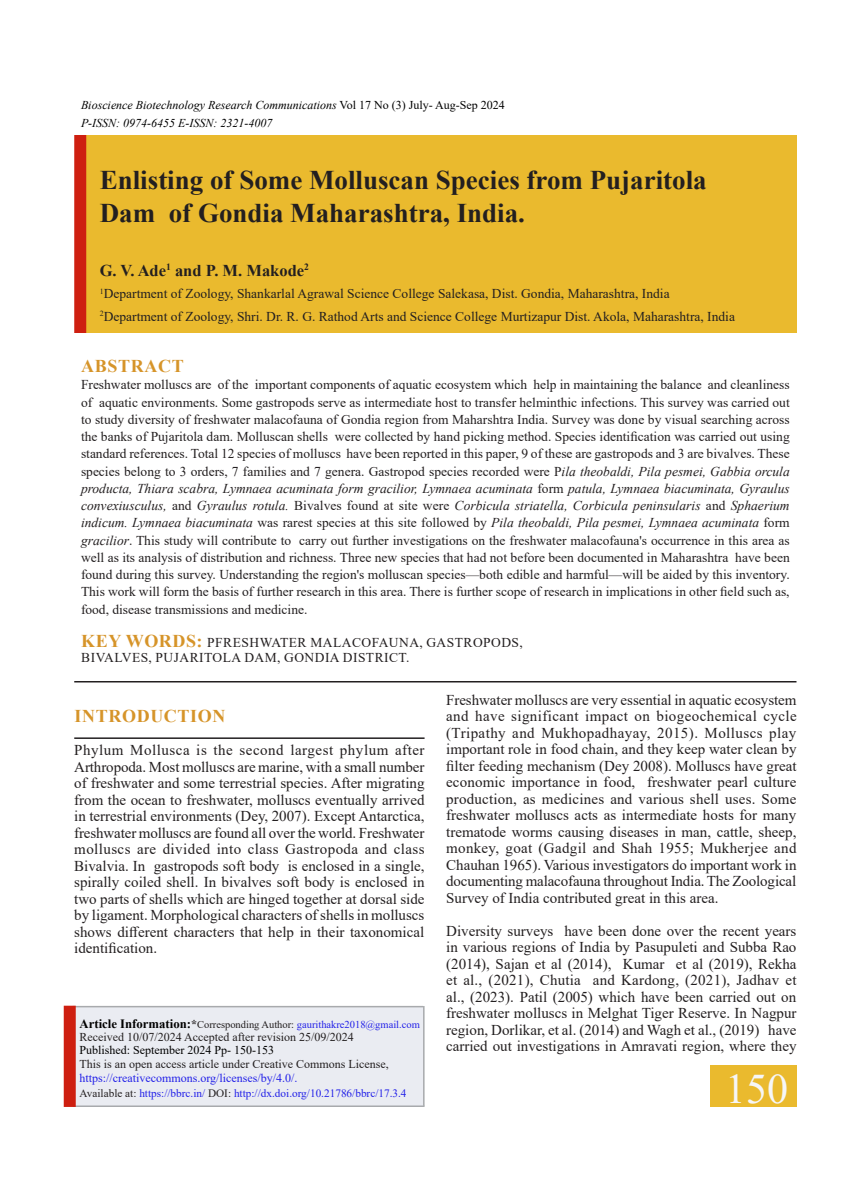
<style>
.page{position:relative;width:864px;height:1188px;background:#fff}
.page>*{position:absolute;margin:0;border:0;box-sizing:border-box;transform-origin:0 0}
.Body_text{font:42px "Times New Roman";color:#f6f6f7}
.Body_text-2{font:700 27px/33px "Times New Roman";color:#231f20}
.Body_text-3{font:700 18px "Times New Roman";letter-spacing:.035em;color:#d69429}
.Body_text-4{font:700 16.5px "Times New Roman";color:#231f20}
.Body_text-5{font:15px/16.5px "Times New Roman";color:#231f20;text-align:justify}
.Body_text-6{font:13.5px/17.2px "Times New Roman";color:#231f20;text-align:justify}
.Body_text-7{font:13.5px "Times New Roman";letter-spacing:.035em;color:#231f20}
.Body_text-8{font:12px/14.2px "Times New Roman";color:#231f20}
.Body_text-9{font:italic 12px "Times New Roman";color:#000}
.Body_text-10{font:12px "Times New Roman";color:#000}
.Body_text-11{font:11.25px "Times New Roman";color:#2321e8}
.Body_text-12{font:10.5px "Times New Roman";color:#2321e8}
.s1{font-style:normal}
.s2{font-style:italic}
.s3{font-weight:700;font-size:18px;color:#d69429}
.s4{font-weight:700;font-size:12.75px;color:#000}
.s5{font-weight:700;font-size:12px;color:#231f20}
.s6{color:#231f20}
.s7{color:#2321e8}
</style>
<div class="page">
<hr style="left:74px;top:681px;width:722px;height:1px;background:#231f20">
<div style="left:710px;top:1066px;width:86px;height:41px;background:#eaba2e"></div>
<div style="left:73px;top:1006px;width:350px;height:100px;background:#eaecf2"></div>
<hr style="left:423px;top:1006px;width:2px;height:100px;background:#a8aaad">
<hr style="left:73px;top:1006px;width:350px;height:1px;background:#a8aaad">
<hr style="left:73px;top:1106px;width:352px;height:1px;background:#a8aaad">
<div style="left:64px;top:1006px;width:12px;height:101px;background:#ce1f10"></div>
<div style="left:86px;top:135px;width:710px;height:198px;background:#eaba2e"></div>
<div style="left:74px;top:135px;width:12px;height:198px;background:#ce1f10"></div>
<hr style="left:74px;top:737px;width:351px;height:2px;background:#231f20">
<p class="Body_text-9" style="left:81px;top:97px;width:425px">Bioscience Biotechnology Research Communications <span class="s1">Vol 17 No (3) July- Aug-Sep 2024</span></p>
<p class="Body_text-9" style="left:81px;top:115px;width:193px">P-ISSN: 0974-6455 E-ISSN: 2321-4007</p>
<p class="Body_text-2" style="left:100px;top:162px;width:608px">Enlisting of Some Molluscan Species from Pujaritola<br>Dam of Gondia Maharashtra, India.</p>
<p class="Body_text-4" style="left:100px;top:258px;width:211px">G. V. Ade<sup>1</sup> and P. M. Makode<sup>2</sup></p>
<p class="Body_text-6" style="left:100px;top:285px;width:571px"><sup>1</sup>Department of Zoology, Shankarlal Agrawal Science College Salekasa, Dist. Gondia, Maharashtra, India</p>
<p class="Body_text-6" style="left:100px;top:307px;width:637px"><sup>2</sup>Department of Zoology, Shri. Dr. R. G. Rathod Arts and Science College Murtizapur Dist. Akola, Maharashtra, India</p>
<p class="Body_text-3" style="left:81px;top:353px;width:104px">ABSTRACT</p>
<p class="Body_text-6" style="left:81px;top:376px;width:710px">Freshwater molluscs are of the important components of aquatic ecosystem which help in maintaining the balance and cleanliness of aquatic environments. Some gastropods serve as intermediate host to transfer helminthic infections. This survey was carried out to study diversity of freshwater malacofauna of Gondia region from Maharshtra India. Survey was done by visual searching across the banks of Pujaritola dam. Molluscan shells were collected by hand picking method. Species identification was carried out using standard references. Total 12 species of molluscs have been reported in this paper, 9 of these are gastropods and 3 are bivalves. These species belong to 3 orders, 7 families and 7 genera. Gastropod species recorded were P<span class="s2">ila theobaldi, Pila pesmei, Gabbia orcula producta, Thiara scabra, Lymnaea acuminata form gracilior, Lymnaea acuminata</span> form <span class="s2">patula, Lymnaea biacuminata, Gyraulus convexiusculus,</span> and <span class="s2">Gyraulus rotula.</span> Bivalves found at site were <span class="s2">Corbicula striatella, Corbicula peninsularis</span> and <span class="s2">Sphaerium indicum. Lymnaea biacuminata</span> was rarest species at this site followed by <span class="s2">Pila theobaldi, Pila pesmei, Lymnaea acuminata</span> form <span class="s2">gracilior</span>. This study will contribute to carry out further investigations on the freshwater malacofauna's occurrence in this area as well as its analysis of distribution and richness. Three new species that had not before been documented in Maharashtra have been found during this survey. Understanding the region's molluscan species—both edible and harmful—will be aided by this inventory.<br>This work will form the basis of further research in this area. There is further scope of research in implications in other field such as, food, disease transmissions and medicine.</p>
<p class="Body_text-7" style="left:81px;top:633px;width:443px"><span class="s3">KEY WORDS:</span> PFreshwater malacofauna, gastropods,</p>
<p class="Body_text-7" style="left:81px;top:648px;width:330px">bivalves, Pujaritola dam, Gondia district.</p>
<p class="Body_text-3" style="left:75px;top:703px;width:152px">INTRODUCTION</p>
<p class="Body_text-5" style="left:74px;top:742px;width:352px">Phylum Mollusca is the second largest phylum after Arthropoda. Most molluscs are marine, with a small number of freshwater and some terrestrial species. After migrating from the ocean to freshwater, molluscs eventually arrived in terrestrial environments (Dey, 2007). Except Antarctica, freshwater molluscs are found all over the world. Freshwater molluscs are divided into class Gastropoda and class Bivalvia. In gastropods soft body is enclosed in a single, spirally coiled shell. In bivalves soft body is enclosed in two parts of shells which are hinged together at dorsal side by ligament. Morphological characters of shells in molluscs shows different characters that help in their taxonomical identification.</p>
<p class="Body_text-12" style="left:80px;top:1017px;width:342px"><span class="s4">Article Information:</span><span class="s5">*</span><span class="s6">Corresponding Author:</span> gaurithakre2018@gmail.com</p>
<p class="Body_text-8" style="left:80px;top:1030px;width:276px">Received 10/07/2024 Accepted after revision 25/09/2024</p>
<p class="Body_text-10" style="left:80px;top:1041px;width:196px">Published: September 2024 Pp- 150-153</p>
<p class="Body_text-8" style="left:80px;top:1057px;width:311px">This is an open access article under Creative Commons License, <span class="s7">https://creativecommons.org/licenses/by/4.0/.</span></p>
<p class="Body_text-11" style="left:80px;top:1085px;width:329px"><span class="s6">Available at:</span> https://bbrc.in/ <span class="s6">DOI:</span> http://dx.doi.org/10.21786/bbrc/17.3.4</p>
<p class="Body_text-5" style="left:446px;top:691px;width:352px">Freshwater molluscs are very essential in aquatic ecosystem and have significant impact on biogeochemical cycle (Tripathy and Mukhopadhayay, 2015). Molluscs play important role in food chain, and they keep water clean by filter feeding mechanism (Dey 2008). Molluscs have great economic importance in food, freshwater pearl culture production, as medicines and various shell uses. Some freshwater molluscs acts as intermediate hosts for many trematode worms causing diseases in man, cattle, sheep, monkey, goat (Gadgil and Shah 1955; Mukherjee and Chauhan 1965). Various investigators do important work in documenting malacofauna throughout India. The Zoological Survey of India contributed great in this area.</p>
<p class="Body_text-5" style="left:446px;top:922px;width:352px">Diversity surveys have been done over the recent years in various regions of India by Pasupuleti and Subba Rao (2014), Sajan et al (2014), Kumar et al (2019), Rekha et al., (2021), Chutia and Kardong, (2021), Jadhav et al., (2023). Patil (2005) which have been carried out on freshwater molluscs in Melghat Tiger Reserve. In Nagpur region, Dorlikar, et al. (2014) and Wagh et al., (2019) have carried out investigations in Amravati region, where they</p>
<p class="Body_text" style="left:725px;top:1059px;width:64px">150</p>
</div>
